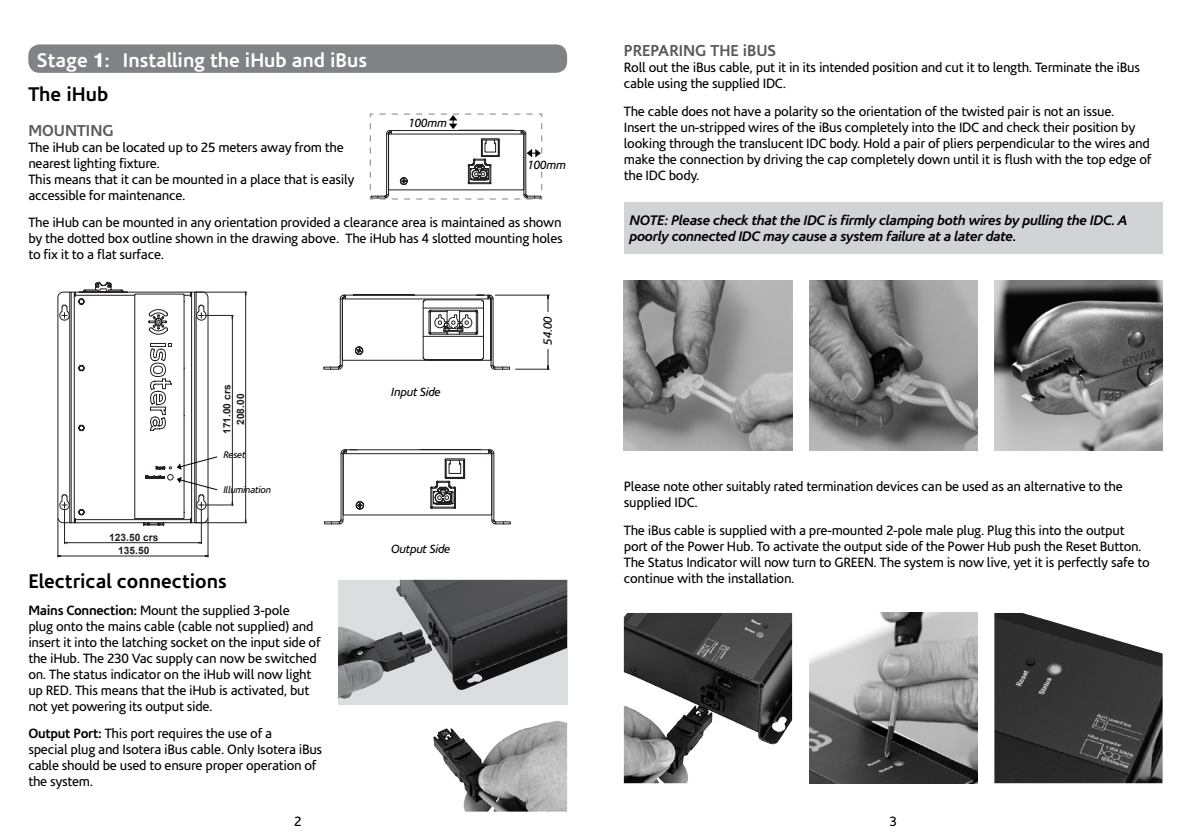
<style>
.page{position:relative;width:1191px;height:840px;background:#fff}
.page>*{position:absolute;margin:0;border:0;box-sizing:border-box;transform-origin:0 0}
.t1{font:700 20px/33.8px "Corisande";color:#fff}
.t2{font:700 20px "Corisande";color:#000}
.t3{font:700 16px "Corisande";color:#58595b}
.t4{font:italic 700 14px/16px "Corisande";letter-spacing:-.02em;color:#000}
.t5{font:13.6px/16px "Corisande";letter-spacing:-.02em;color:#000}
.t6{font:italic 12px "Corisande";letter-spacing:-.02em;color:#000}
.t7{font:700 10.2px/13.6px "Arial";color:#241f21;text-align:center}
.t8{font:italic 9.6px "Corisande";letter-spacing:-.02em;color:#000}
.t9{font:700 7.8px "Arial";color:#241f21}
.s1{font-family:"Swiss 721 BT";font-weight:800}
.s2{color:#000}
.s3{font-weight:700}
</style>
<div class="page">
<svg style="left:323px;top:294px;width:187px;height:76px"></svg>
<hr style="left:495px;top:294px;width:54px;height:1px;background:#241f21">
<hr style="left:515px;top:368px;width:34px;height:1px;background:#241f21">
<hr style="left:547px;top:295px;width:1px;height:74px;background:#241f21">
<div style="left:28px;top:44px;width:539px;height:29px;background:#808285;border-radius:11px"></div>
<svg style="left:369px;top:113px;width:174px;height:87px"></svg>
<div style="left:338px;top:579px;width:229px;height:125px;background:#dcddde"></div>
<img style="left:338px;top:579px;width:229px;height:119px">
<img style="left:433px;top:721px;width:134px;height:90px">
<img style="left:624px;top:280px;width:168px;height:170px">
<img style="left:994px;top:280px;width:168px;height:170px">
<img style="left:809px;top:280px;width:168px;height:170px">
<img style="left:624px;top:613px;width:168px;height:169px">
<img style="left:994px;top:613px;width:168px;height:169px">
<img style="left:809px;top:612px;width:168px;height:170px">
<div style="left:537px;top:312px;width:20px;height:36px;background:#fff"></div>
<div style="left:624px;top:202px;width:538px;height:51px;background:#d1d3d4"></div>
<svg style="left:324px;top:449px;width:187px;height:75px"></svg>
<hr style="left:58px;top:555px;width:150px;height:1px;background:#241f21">
<hr style="left:58px;top:518px;width:1px;height:38px;background:#241f21">
<hr style="left:208px;top:518px;width:1px;height:38px;background:#241f21">
<hr style="left:196px;top:291px;width:51px;height:1px;background:#241f21">
<hr style="left:196px;top:522px;width:51px;height:1px;background:#241f21">
<hr style="left:245px;top:292px;width:1px;height:230px;background:#241f21">
<hr style="left:64px;top:508px;width:1px;height:35px;background:#241f21">
<hr style="left:201px;top:508px;width:1px;height:35px;background:#241f21">
<hr style="left:65px;top:542px;width:136px;height:1px;background:#241f21">
<svg style="left:57px;top:281px;width:176px;height:244px"></svg>
<h1 class="t1" style="left:28px;top:43px;width:340px;text-indent:8px">Stage <span class="s1">1</span>: Installing the iHub and iBus<br><span class="s2">The iHub</span></h1>
<p class="t3" style="left:28px;top:121px;width:87px">MOUNTING</p>
<p class="t5" style="left:28px;top:139px;width:327px">The iHub can be located up to 25 meters away from the nearest lighting fixture.<br>This means that it can be mounted in a place that is easily accessible for maintenance.</p>
<p class="t5" style="left:28px;top:215px;width:536px;text-align:justify">The iHub can be mounted in any orientation provided a clearance area is maintained as shown by the dotted box outline shown in the drawing above. The iHub has 4 slotted mounting holes to fix it to a flat surface.</p>
<p class="t6" style="left:408px;top:117px;width:40px">100mm</p>
<p class="t6" style="left:527px;top:158px;width:40px">100mm</p>
<p class="t7" style="left:220px;top:434px;width:51px;rotate:-90deg">171.00 crs<br>208.00</p>
<p class="t7" style="left:109px;top:530px;width:51px">123.50 crs</p>
<p class="t7" style="left:118px;top:543px;width:33px">135.50</p>
<p class="t8" style="left:223px;top:449px;width:24px">Reset</p>
<p class="t8" style="left:223px;top:484px;width:49px">Illumination</p>
<h1 class="t2" style="left:28px;top:568px;width:200px">Electrical connections</h1>
<p class="t5" style="left:28px;top:602px;width:294px"><span class="s3">Mains Connection:</span> Mount the supplied 3-pole<br>plug onto the mains cable (cable not supplied) and insert it into the latching socket on the input side of the iHub. The 230 Vac supply can now be switched on. The status indicator on the iHub will now light up RED. This means that the iHub is activated, but not yet powering its output side.</p>
<p class="t5" style="left:28px;top:725px;width:295px"><span class="s3">Output Port:</span> This port requires the use of a<br>special plug and Isotera iBus cable. Only Isotera iBus cable should be used to ensure proper operation of the system.</p>
<p class="t6" style="left:391px;top:385px;width:51px">Input Side</p>
<p class="t6" style="left:391px;top:542px;width:61px">Output Side</p>
<p class="t6" style="left:541px;top:344px;width:30px;rotate:-90deg">54.00</p>
<p class="t9" style="left:538px;top:341px;width:21px;rotate:-90deg">54.00</p>
<p class="t3" style="left:624px;top:42px;width:154px">PREPARING THE iBUS</p>
<p class="t5" style="left:624px;top:60px;width:517px">Roll out the iBus cable, put it in its intended position and cut it to length. Terminate the iBus cable using the supplied IDC.</p>
<p class="t5" style="left:624px;top:103px;width:529px">The cable does not have a polarity so the orientation of the twisted pair is not an issue.<br>Insert the un-stripped wires of the iBus completely into the IDC and check their position by looking through the translucent IDC body. Hold a pair of pliers perpendicular to the wires and make the connection by driving the cap completely down until it is flush with the top edge of the IDC body.</p>
<p class="t4" style="left:629px;top:213px;width:499px">NOTE: Please check that the IDC is firmly clamping both wires by pulling the IDC. A poorly connected IDC may cause a system failure at a later date.</p>
<p class="t5" style="left:624px;top:478px;width:500px">Please note other suitably rated termination devices can be used as an alternative to the supplied IDC.</p>
<p class="t5" style="left:624px;top:522px;width:527px">The iBus cable is supplied with a pre-mounted 2-pole male plug. Plug this into the output port of the Power Hub. To activate the output side of the Power Hub push the Reset Button.<br>The Status Indicator will now turn to GREEN. The system is now live, yet it is perfectly safe to continue with the installation.</p>
<p class="t5" style="left:294px;top:812px;width:9px">2</p>
<p class="t5" style="left:889px;top:812px;width:9px">3</p>
</div>
